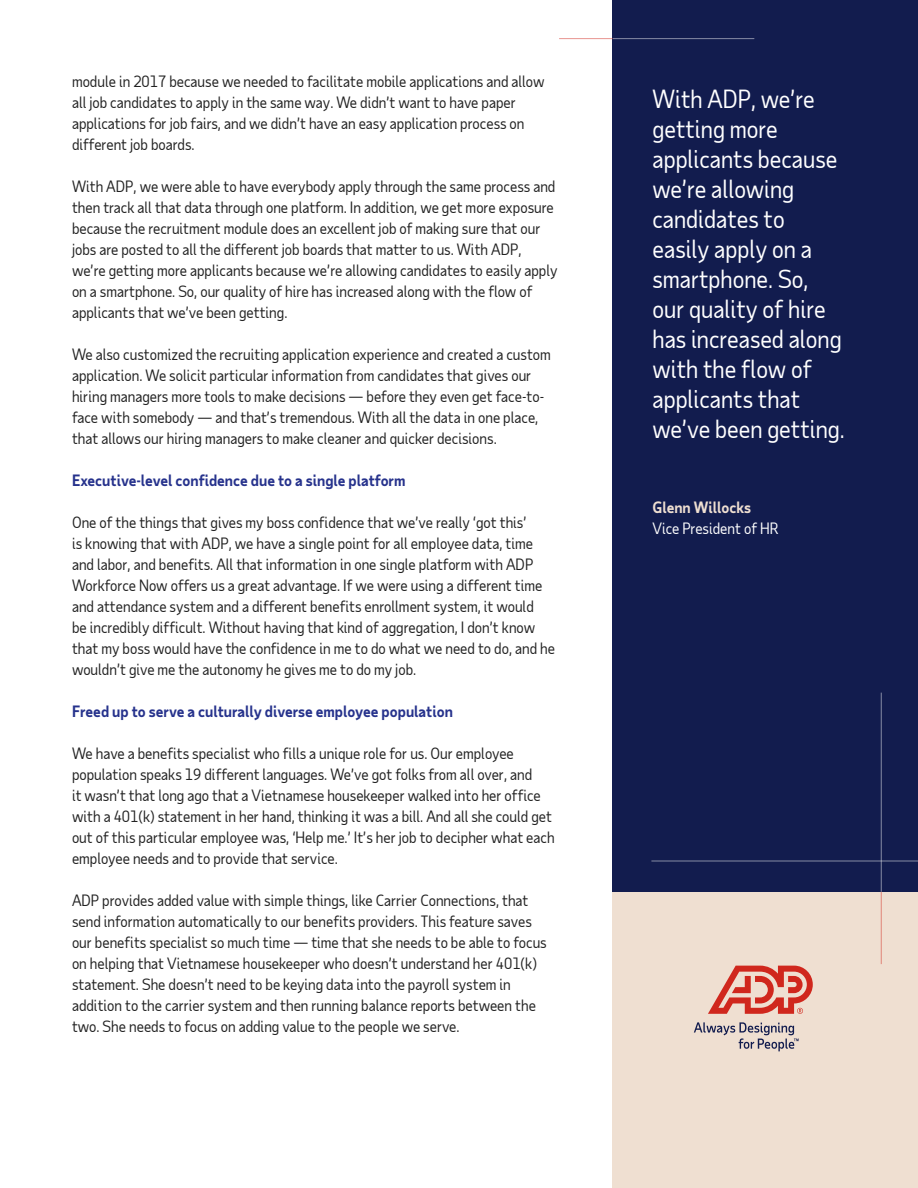
<style>
.page{position:relative;width:918px;height:1188px;background:#fff}
.page>*{position:absolute;margin:0;border:0;box-sizing:border-box;transform-origin:0 0}
.Accent_-_quote{font:24px/30px "Taub Sans";color:#fff}
.Body{font:15px/21px "Taub Sans";color:#222}
.Second-level_heading{font:700 15px "Taub Sans";color:#26328c}
.Body-2{font:15px/21px "Taub Sans";color:#fff}
.s1{font-weight:700;color:#efdfd1}
</style>
<div class="page">
<div style="left:613px;top:870px;width:305px;height:318px;background:#efdfd1"></div>
<div style="left:613px;top:0;width:305px;height:892px;background:#121c4e"></div>
<hr style="left:559px;top:38px;width:54px;height:1px;background:#d0271d">
<hr style="left:613px;top:38px;width:141px;height:1px;background:#fff">
<hr style="left:881px;top:892px;width:1px;height:72px;background:#d0271d">
<hr style="left:881px;top:693px;width:1px;height:199px;background:#fff">
<svg style="left:708px;top:966px;width:105px;height:48px"></svg>
<svg style="left:694px;top:1022px;width:105px;height:29px"></svg>
<hr style="left:651px;top:861px;width:267px;height:1px;background:#fff">
<p class="Body" style="left:72px;top:71px;width:474px">module in 2017 because we needed to facilitate mobile applications and allow all job candidates to apply in the same way. We didn’t want to have paper applications for job fairs, and we didn’t have an easy application process on different job boards.</p>
<p class="Body" style="left:72px;top:176px;width:487px">With ADP, we were able to have everybody apply through the same process and then track all that data through one platform. In addition, we get more exposure because the recruitment module does an excellent job of making sure that our jobs are posted to all the different job boards that matter to us. With ADP, we’re getting more applicants because we’re allowing candidates to easily apply on a smartphone. So, our quality of hire has increased along with the flow of applicants that we’ve been getting.</p>
<p class="Body" style="left:72px;top:344px;width:480px">We also customized the recruiting application experience and created a custom application. We solicit particular information from candidates that gives our hiring managers more tools to make decisions — before they even get face-to&shy;face with somebody — and that’s tremendous. With all the data in one place, that allows our hiring managers to make cleaner and quicker decisions.</p>
<p class="Second-level_heading" style="left:72px;top:471px;width:335px">Executive-level confidence due to a single platform</p>
<p class="Body" style="left:72px;top:512px;width:485px">One of the things that gives my boss confidence that we’ve really ‘got this’<br>is knowing that with ADP, we have a single point for all employee data, time and labor, and benefits. All that information in one single platform with ADP Workforce Now offers us a great advantage. If we were using a different time and attendance system and a different benefits enrollment system, it would<br>be incredibly difficult. Without having that kind of aggregation, I don’t know that my boss would have the confidence in me to do what we need to do, and he wouldn’t give me the autonomy he gives me to do my job.</p>
<p class="Second-level_heading" style="left:72px;top:702px;width:382px">Freed up to serve a culturally diverse employee population</p>
<p class="Body" style="left:72px;top:743px;width:484px">We have a benefits specialist who fills a unique role for us. Our employee population speaks 19 different languages. We’ve got folks from all over, and<br>it wasn’t that long ago that a Vietnamese housekeeper walked into her office with a 401(k) statement in her hand, thinking it was a bill. And all she could get out of this particular employee was, ‘Help me.’ It’s her job to decipher what each employee needs and to provide that service.</p>
<p class="Body" style="left:72px;top:890px;width:476px">ADP provides added value with simple things, like Carrier Connections, that send information automatically to our benefits providers. This feature saves our benefits specialist so much time — time that she needs to be able to focus on helping that Vietnamese housekeeper who doesn’t understand her 401(k) statement. She doesn’t need to be keying data into the payroll system in addition to the carrier system and then running balance reports between the two. She needs to focus on adding value to the people we serve.</p>
<p class="Accent_-_quote" style="left:652px;top:84px;width:194px">With ADP, we’re getting more applicants because we’re allowing candidates to easily apply on a smartphone. So, our quality of hire has increased along with the flow of applicants that we’ve been getting.</p>
<p class="Body-2" style="left:652px;top:497px;width:127px"><span class="s1">Glenn Willocks<br></span>Vice President of HR</p>
</div>
